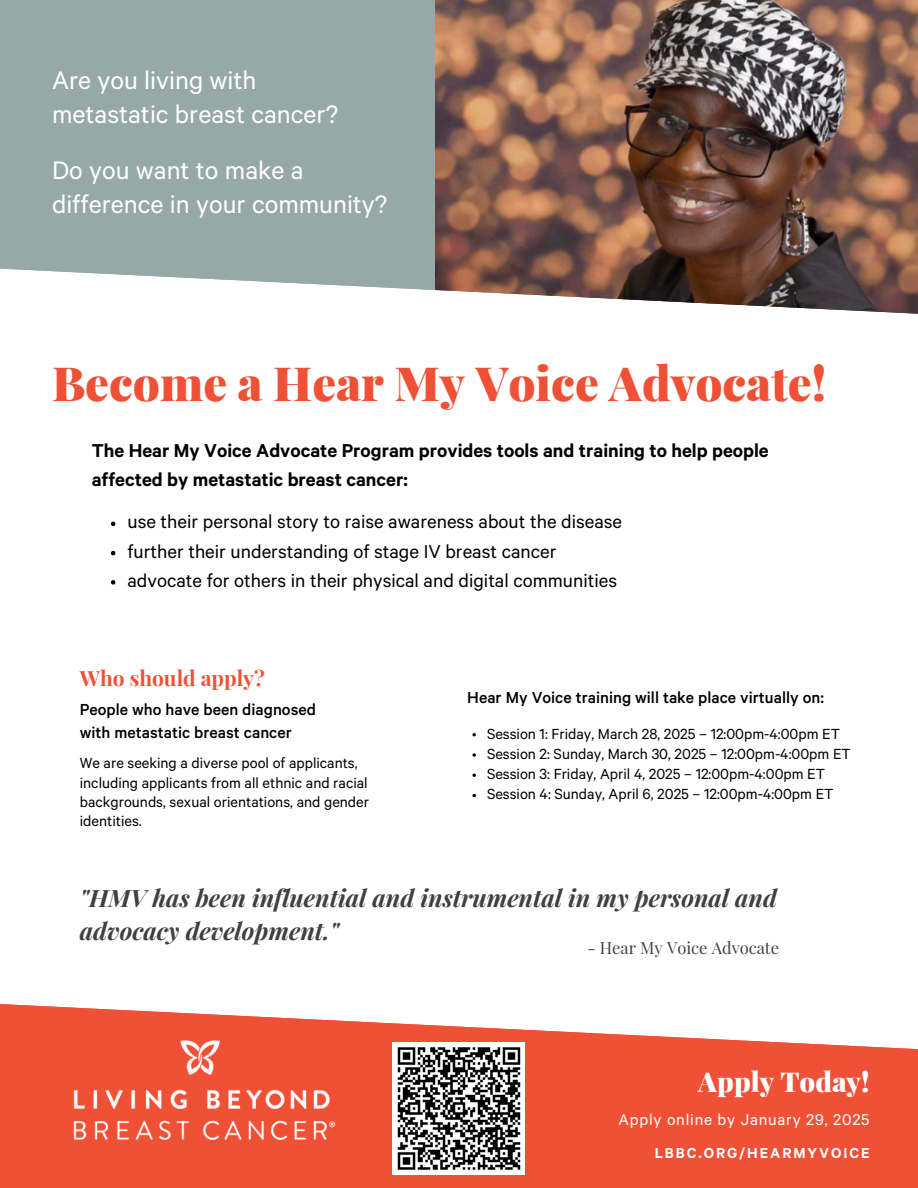
<style>
.page{position:relative;width:918px;height:1188px;background:#f05136}
.page>*{position:absolute;margin:0;border:0;box-sizing:border-box;transform-origin:0 0}
.t1{font:900 47.25px "Playfair Display";color:#f05136}
.t2{font:28.5px/33.8px "Calibre";color:#fff}
.t3{font:900 27.45px "Playfair Display";color:#fff}
.t4{font:italic 700 24px/32.7px "Playfair Display";color:#404041}
.t5{font:21px "Calibre";color:#000}
.t6{font:600 21px/29.2px "Calibre";color:#000}
.t7{font:700 21px "Playfair Display";color:#f05136}
.t8{font:500 18px/22.5px "Calibre";color:#000}
.t9{font:17.7px "Calibre";letter-spacing:.045em;color:#fff}
.t10{font:16.5px/19.2px "Calibre";color:#000}
.t11{font:16.5px "Playfair Display";color:#404041}
.t12{font:600 16.35px "Calibre";letter-spacing:.12em;color:#fff}
</style>
<div class="page">
<div style="left:0;top:0;width:467px;height:353px;background:#96a9a7"></div>
<img style="left:435px;top:0;width:483px;height:267px">
<div style="left:0;top:267px;width:918px;height:783px;background:#fff"></div>
<img style="left:52px;top:1029px;width:305px;height:111px">
<svg style="left:111px;top:522px;width:4px;height:4px"></svg>
<svg style="left:111px;top:551px;width:4px;height:4px"></svg>
<svg style="left:111px;top:580px;width:4px;height:5px"></svg>
<svg style="left:472px;top:733px;width:4px;height:3px"></svg>
<svg style="left:472px;top:753px;width:4px;height:4px"></svg>
<svg style="left:472px;top:774px;width:4px;height:3px"></svg>
<svg style="left:472px;top:794px;width:4px;height:3px"></svg>
<div style="left:393px;top:1042px;width:132px;height:133px;background:#fff"></div>
<svg style="left:397px;top:1047px;width:124px;height:123px"></svg>
<h3 class="t2" style="left:52px;top:68px;width:288px">Are you living with metastatic breast cancer?</h3>
<h3 class="t2" style="left:52px;top:158px;width:337px">Do you want to make a difference in your community?</h3>
<p class="t1" style="left:52px;top:350px;width:776px">Become a Hear My Voice Advocate!</p>
<h1 class="t6" style="left:92px;top:439px;width:678px">The Hear My Voice Advocate Program provides tools and training to help people affected by metastatic breast cancer:</h1>
<h5 class="t5" style="left:127px;top:515px;width:496px">use their personal story to raise awareness about the disease</h5>
<p class="t5" style="left:127px;top:544px;width:430px">further their understanding of stage IV breast cancer</p>
<p class="t5" style="left:127px;top:573px;width:491px">advocate for others in their physical and digital communities</p>
<p class="t7" style="left:80px;top:663px;width:186px">Who should apply?</p>
<h5 class="t8" style="left:80px;top:701px;width:238px">People who have been diagnosed with metastatic breast cancer</h5>
<p class="t10" style="left:80px;top:756px;width:291px">We are seeking a diverse pool of applicants, including applicants from all ethnic and racial backgrounds, sexual orientations, and gender identities.</p>
<p class="t8" style="left:467px;top:689px;width:358px">Hear My Voice training will take place virtually on:</p>
<p class="t10" style="left:487px;top:727px;width:355px">Session 1: Friday, March 28, 2025 – 12:00pm-4:00pm ET</p>
<p class="t10" style="left:487px;top:747px;width:365px">Session 2: Sunday, March 30, 2025 – 12:00pm-4:00pm ET</p>
<p class="t10" style="left:487px;top:767px;width:340px">Session 3: Friday, April 4, 2025 – 12:00pm-4:00pm ET</p>
<p class="t10" style="left:487px;top:787px;width:348px">Session 4: Sunday, April 6, 2025 – 12:00pm-4:00pm ET</p>
<p class="t4" style="left:80px;top:881px;width:699px">"HMV has been influential and instrumental in my personal and advocacy development."</p>
<h4 class="t11" style="left:588px;top:936px;width:193px">- Hear My Voice Advocate</h4>
<p class="t3" style="left:698px;top:1062px;width:173px">Apply Today!</p>
<p class="t9" style="left:619px;top:1114px;width:252px">Apply online by January 29, 2025</p>
<p class="t12" style="left:655px;top:1147px;width:216px">LBBC.ORG/HEARMYVOICE</p>
</div>
